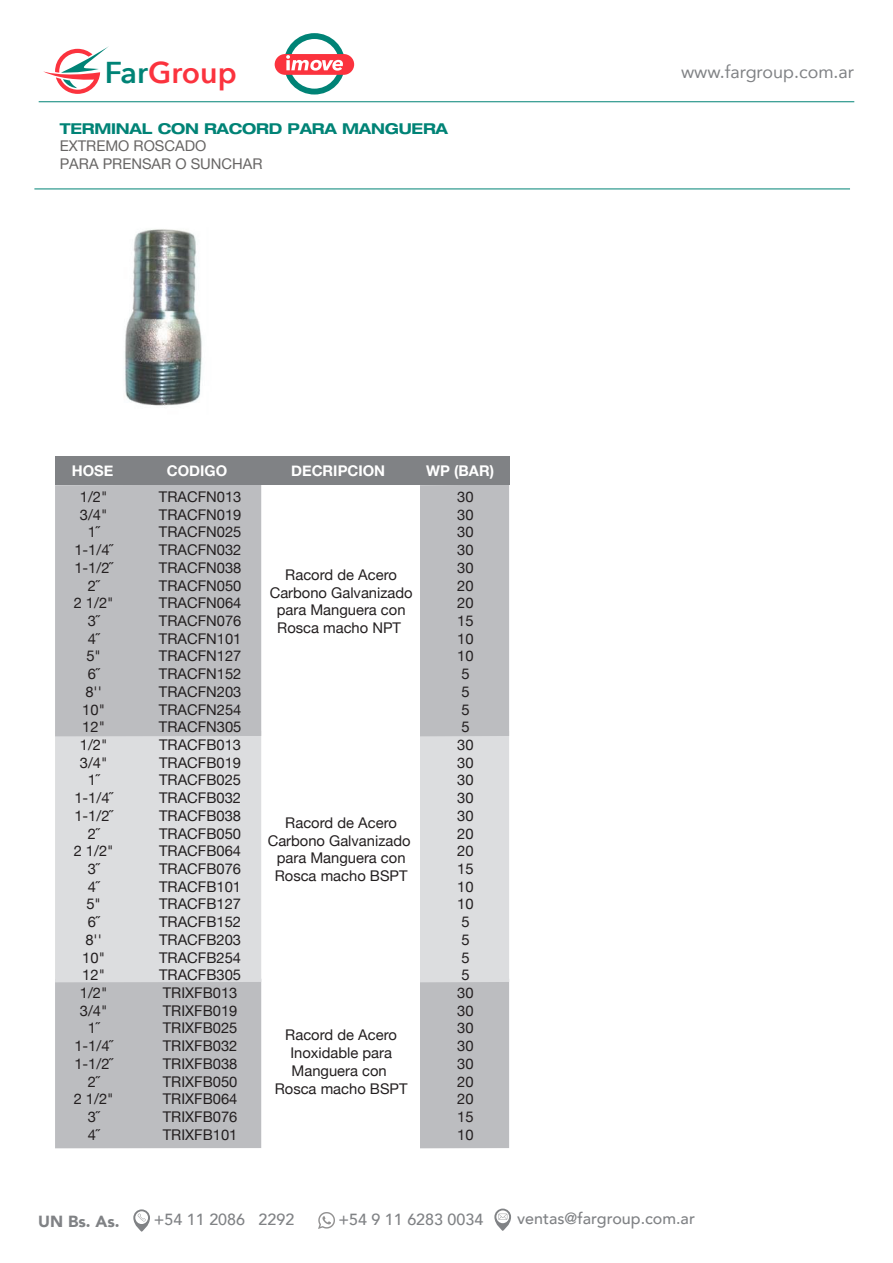
<style>
.page{position:relative;width:893px;height:1263px;background:#fff}
.page>*{position:absolute;margin:0;border:0;box-sizing:border-box;transform-origin:0 0}
.t1{font:600 30.15px "Avenir Next";color:#fb333e}
.t2{font:17.85px "Avenir";color:#808285}
.t3{font:500 16.05px "Avenir";color:#808285}
.t4{font:900 16.05px "Avenir";color:#808285}
.t5{font:700 expanded 15px "Helvetica Neue";letter-spacing:-.015em;color:#008376}
.t6{font:14.7px/17.7px "Helvetica Neue";color:#231f20;text-align:center}
.t7{font:14.7px/18px "Helvetica Neue";color:#676564}
.t8{font:700 14.7px "Helvetica Neue";color:#fff}
.s1{color:#008376}
</style>
<div class="page">
<div style="left:420px;top:979px;width:89px;height:169px;background:#bcbdc0"></div>
<div style="left:55px;top:979px;width:206px;height:169px;background:#bcbdc0"></div>
<div style="left:420px;top:731px;width:89px;height:251px;background:#dcdddf"></div>
<div style="left:55px;top:731px;width:206px;height:251px;background:#dcdddf"></div>
<div style="left:420px;top:485px;width:89px;height:251px;background:#bcbdc0"></div>
<div style="left:55px;top:485px;width:206px;height:251px;background:#bcbdc0"></div>
<div style="left:55px;top:456px;width:454px;height:29px;background:#808285"></div>
<hr style="left:34px;top:189px;width:816px;height:1px;background:#008376">
<hr style="left:39px;top:101px;width:815px;height:1px;background:#008376">
<svg style="left:43px;top:46px;width:66px;height:48px"></svg>
<img style="left:125px;top:229px;width:78px;height:177px">
<div style="left:284px;top:33px;width:61px;height:62px;border:6px solid #008376;border-radius:50%"></div>
<div style="left:275px;top:54px;width:79px;height:21px;background:#fb333e;border-radius:10px"></div>
<svg style="left:286px;top:55px;width:57px;height:16px"></svg>
<svg style="left:133px;top:1209px;width:17px;height:23px"></svg>
<svg style="left:494px;top:1208px;width:17px;height:23px"></svg>
<img style="left:319px;top:1213px;width:15px;height:15px">
<h1 class="t1" style="left:105px;top:47px;width:134px"><span class="s1">Far</span>Group</h1>
<p class="t2" style="left:681px;top:57px;width:175px">www.fargroup.com.ar</p>
<p class="t5" style="left:60px;top:119px;width:390px">TERMINAL CON RACORD PARA MANGUERA</p>
<p class="t7" style="left:60px;top:138px;width:204px">EXTREMO ROSCADO<br>PARA PRENSAR O SUNCHAR</p>
<p class="t8" style="left:72px;top:459px;width:43px">HOSE</p>
<p class="t8" style="left:167px;top:459px;width:62px">CODIGO</p>
<p class="t8" style="left:291px;top:459px;width:96px">DECRIPCION</p>
<p class="t8" style="left:426px;top:459px;width:69px">WP (BAR)</p>
<p class="t6" style="left:74px;top:489px;width:41px">1/2"<br>3/4"<br>1˝<br>1-1/4˝<br>1-1/2˝<br>2˝<br>2 1/2"<br>3˝<br>4˝<br>5"<br>6˝<br>8''<br>10"<br>12"<br>1/2"<br>3/4"<br>1˝<br>1-1/4˝<br>1-1/2˝<br>2˝<br>2 1/2"<br>3˝<br>4˝<br>5"<br>6˝<br>8''<br>10"<br>12"<br>1/2"<br>3/4"<br>1˝<br>1-1/4˝<br>1-1/2˝<br>2˝<br>2 1/2"<br>3˝<br>4˝</p>
<p class="t6" style="left:457px;top:489px;width:18px;text-align:left">30<br>30<br>30<br>30<br>30<br>20<br>20<br>15<br>10<br>10<br>5<br>5<br>5<br>5<br>30<br>30<br>30<br>30<br>30<br>20<br>20<br>15<br>10<br>10<br>5<br>5<br>5<br>5<br>30<br>30<br>30<br>30<br>30<br>20<br>20<br>15<br>10</p>
<p class="t6" style="left:159px;top:489px;width:84px;text-align:left">TRACFN013<br>TRACFN019<br>TRACFN025<br>TRACFN032<br>TRACFN038<br>TRACFN050<br>TRACFN064<br>TRACFN076<br>TRACFN101<br>TRACFN127<br>TRACFN152<br>TRACFN203<br>TRACFN254<br>TRACFN305<br>TRACFB013<br>TRACFB019<br>TRACFB025<br>TRACFB032<br>TRACFB038<br>TRACFB050<br>TRACFB064<br>TRACFB076<br>TRACFB101<br>TRACFB127<br>TRACFB152<br>TRACFB203<br>TRACFB254<br>TRACFB305<br>TRIXFB013<br>TRIXFB019<br>TRIXFB025<br>TRIXFB032<br>TRIXFB038<br>TRIXFB050<br>TRIXFB064<br>TRIXFB076<br>TRIXFB101</p>
<p class="t6" style="left:270px;top:567px;width:144px">Racord de Acero<br>Carbono Galvanizado para Manguera con<br>Rosca macho NPT</p>
<p class="t6" style="left:268px;top:814px;width:144px">Racord de Acero<br>Carbono Galvanizado para Manguera con<br>Rosca macho BSPT</p>
<p class="t6" style="left:275px;top:1027px;width:134px">Racord de Acero<br>Inoxidable para<br>Manguera con<br>Rosca macho BSPT</p>
<p class="t4" style="left:38px;top:1207px;width:83px">UN Bs. As.</p>
<p class="t3" style="left:154px;top:1206px;width:142px">+54 11 2086 2292</p>
<p class="t3" style="left:338px;top:1206px;width:146px">+54 9 11 6283 0034</p>
<p class="t3" style="left:517px;top:1205px;width:179px">ventas@fargroup.com.ar</p>
</div>
